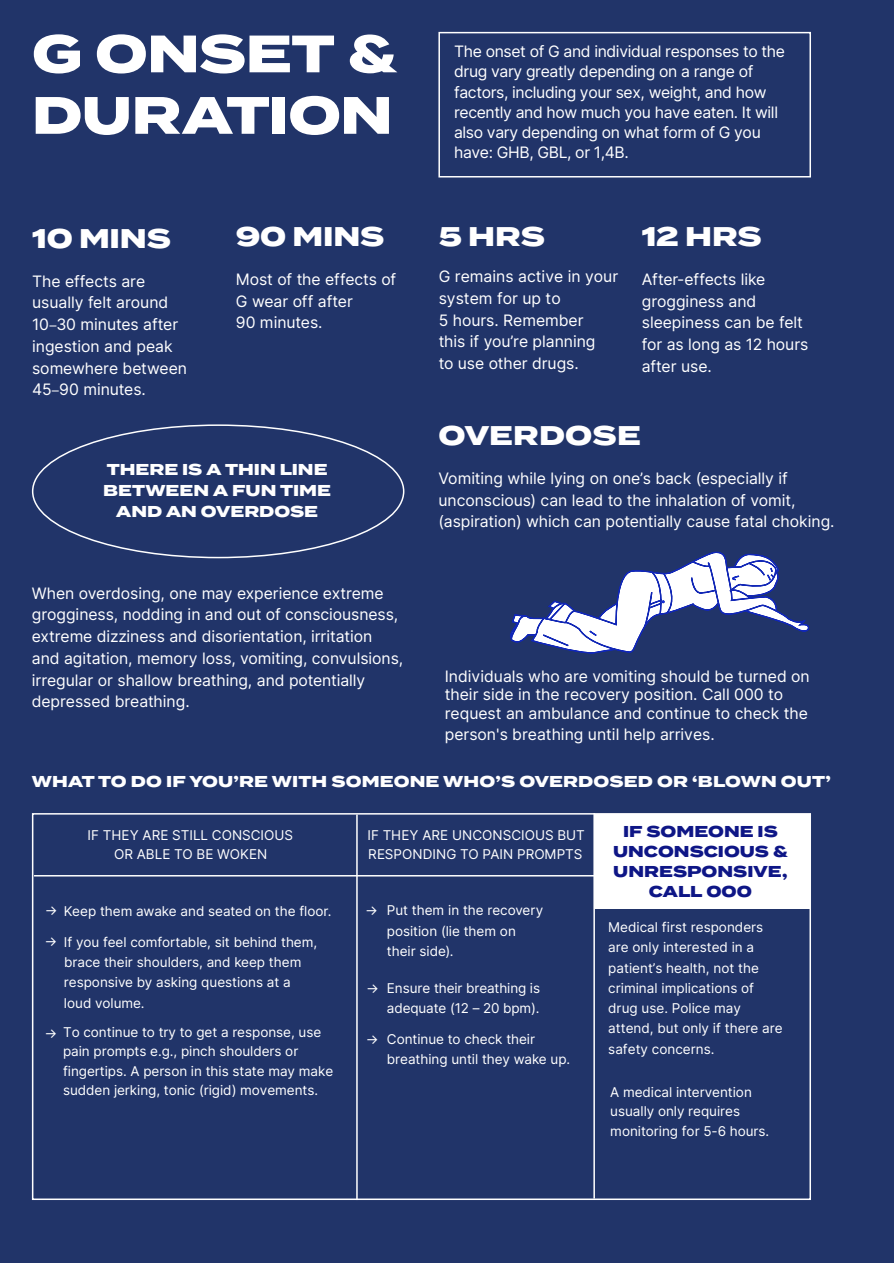
<style>
.page{position:relative;width:894px;height:1263px;background:#fff}
.page>*{position:absolute;margin:0;border:0;box-sizing:border-box;transform-origin:0 0}
.t1{font:800 52.5px/61.5px "Termina";letter-spacing:-.01em;color:#fff}
.t2{font:800 27px "Termina";letter-spacing:-.005em;color:#fff}
.t3{font:15.75px/21.8px "Inter";letter-spacing:-.005em;color:#fff}
.t4{font:15.75px/20.2px "Inter";letter-spacing:-.025em;color:#fff}
.t5{font:800 15.75px/21px "Termina";letter-spacing:.005em;color:#fff;text-align:center}
.t6{font:800 15.75px/20.2px "Termina";color:#0e1686;text-align:center}
.t7{font:13.5px/20.2px "Inter";color:#fff}
.s1{font-family:"Myriad Pro"}
.s2{font-style:inherit}
</style>
<div class="page">
<div style="left:0;top:0;width:893px;height:1262px;background:#213469"></div>
<div style="left:594px;top:814px;width:216px;height:94px;background:#fff"></div>
<div style="left:32px;top:813px;width:778px;height:387px;border:2px solid #fff"></div>
<hr style="left:34px;top:875px;width:771px;height:2px;background:#fff">
<hr style="left:356px;top:815px;width:1px;height:385px;background:#fff">
<hr style="left:593px;top:813px;width:1px;height:386px;background:#fff">
<div style="left:438px;top:32px;width:372px;height:146px;border:2px solid #fff"></div>
<svg style="left:510px;top:552px;width:298px;height:102px"></svg>
<h1 class="t1" style="left:32px;top:25px;width:366px">G ONSET &amp;<br>DURATION</h1>
<p class="t4" style="left:454px;top:41px;width:332px">The onset of G and individual responses to the drug vary greatly depending on a range of factors, including your sex, weight, and how recently and how much you have eaten. It will also vary depending on what form of G you have: GHB, GBL, or 1,4B.</p>
<h2 class="t2" style="left:32px;top:218px;width:140px">10 MINS</h2>
<p class="t3" style="left:32px;top:270px;width:156px">The effects are usually felt around<br>10<span class="s1">–</span>30 minutes after ingestion and peak somewhere between<br>45<span class="s1">–</span>90 minutes.</p>
<h2 class="t2" style="left:236px;top:217px;width:150px">90 MINS</h2>
<p class="t3" style="left:236px;top:268px;width:162px">Most of the effects of<br>G wear off after<br>90 minutes.</p>
<p class="t5" style="left:103px;top:459px;width:229px">THERE IS A THIN LINE<br>BETWEEN A FUN TIME<br>AND AN OVERDOSE</p>
<h2 class="t2" style="left:438px;top:217px;width:108px">5 HRS</h2>
<p class="t3" style="left:438px;top:265px;width:181px">G remains active in your system for up to<br>5 hours. Remember<br>this if you’re planning<br>to use other drugs.</p>
<h2 class="t2" style="left:641px;top:217px;width:121px">12 HRS</h2>
<p class="t3" style="left:641px;top:268px;width:168px">After-effects like grogginess and sleepiness can be felt for as long as 12 hours after use.</p>
<h2 class="t2" style="left:438px;top:416px;width:204px">OVERDOSE</h2>
<p class="t3" style="left:438px;top:467px;width:397px">Vomiting while lying on one’s back (especially if unconscious) can lead to the inhalation of vomit, (aspiration) which can potentially cause fatal choking.</p>
<p class="t3" style="left:32px;top:582px;width:373px">When overdosing, one may experience extreme grogginess, nodding in and out of consciousness, extreme dizziness and disorientation, irritation and agitation, memory loss, vomiting, convulsions, irregular or shallow breathing, and potentially depressed breathing.</p>
<p class="t3" style="left:444px;top:666px;width:366px;line-height:18.9px">Individuals who are vomiting should be turned on their side in the recovery position. Call 000 to request an ambulance and continue to check the</p>
<p class="t3" style="left:444px;top:723px;width:271px">person's breathing until help arrives.</p>
<p class="t5" style="left:32px;top:772px;width:800px">WHAT TO DO IF YOU’RE WITH SOMEONE WHO’S OVERDOSED OR ‘BLOWN OUT’</p>
<p class="t7" style="left:87px;top:826px;width:207px;line-height:18.8px;text-align:center">IF THEY ARE STILL CONSCIOUS<br>OR ABLE TO BE WOKEN</p>
<p class="t7" style="left:367px;top:826px;width:219px;line-height:18.8px">IF THEY ARE UNCONSCIOUS BUT<br>RESPONDING TO PAIN PROMPTS</p>
<p class="t6" style="left:613px;top:822px;width:176px">IF SOMEONE IS<br>UNCONSCIOUS &amp;<br>UNRESPONSIVE,<br>CALL 000</p>
<p class="t7" style="left:45px;top:901px;width:288px">→ Keep them awake and seated on the floor.</p>
<p class="t7" style="left:64px;top:931px;width:255px">If you feel comfortable, sit behind them, brace their shoulders, and keep them responsive by asking questions at a loud volume.</p>
<p class="t7" style="left:63px;top:1022px;width:272px;line-height:19.5px">To continue to try to get a response, use pain prompts e.g., pinch shoulders or fingertips. A person in this state may make sudden jerking, tonic (rigid) movements.</p>
<p class="t7" style="left:387px;top:900px;width:158px;text-indent:-22px">→ Put them in the recovery position (lie them on their side).</p>
<p class="t7" style="left:387px;top:978px;width:155px;line-height:19.5px">Ensure their breathing is adequate (12 – 20 bpm).</p>
<p class="t7" style="left:608px;top:917px;width:176px">Medical first responders are only interested in a patient’s health, not the criminal implications of drug use. <span class="s2">Police may attend, but only if there are safety concerns.</span></p>
<p class="t7" style="left:44px;top:931px;width:14px">→</p>
<p class="t7" style="left:366px;top:978px;width:14px">→</p>
<p class="t7" style="left:44px;top:1023px;width:14px">→</p>
<p class="t7" style="left:387px;top:1029px;width:185px;text-indent:-21px">→ Continue to check their breathing until they wake up.</p>
<p class="t7" style="left:610px;top:1082px;width:160px;line-height:19.5px">A medical intervention usually only requires monitoring for 5-6 hours.</p>
</div>
